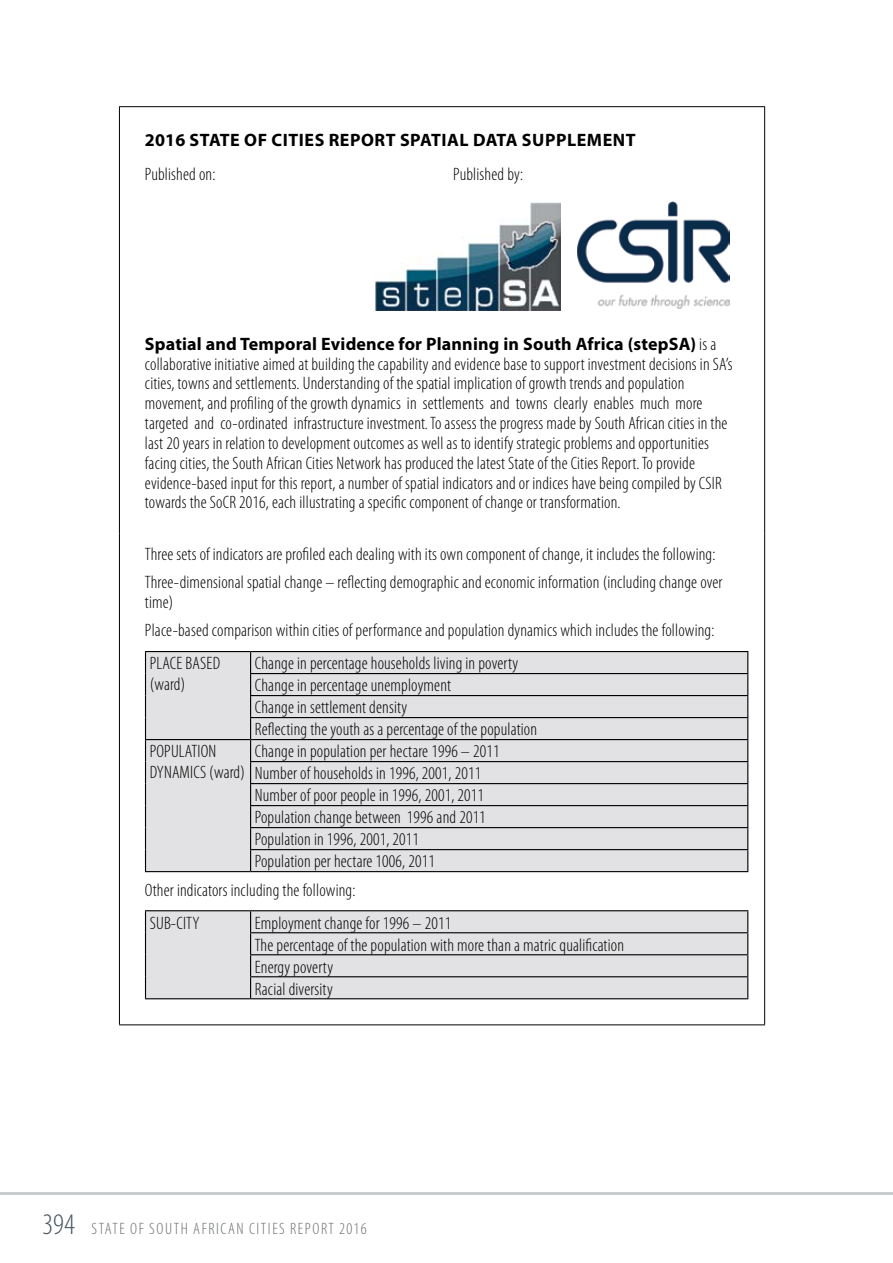
<style>
.page{position:relative;width:893px;height:1263px;background:#fff}
.page>*{position:absolute;margin:0;border:0;box-sizing:border-box;transform-origin:0 0}
.t1{font:300 condensed 18px/22px "Myriad Pro";letter-spacing:.01em;color:#000}
.t2{font:700 18px "Myriad Pro";letter-spacing:.03em;color:#000}
.t3{font:300 condensed 16.5px "Myriad Pro";letter-spacing:.095em;color:#6d6e71}
.s1{font-weight:700;font-stretch:normal}
.s2{font-size:30px;color:#4b5761}
</style>
<div class="page">
<hr style="left:0;top:1192px;width:893px;height:3px;background:#4b5761">
<hr style="left:119px;top:106px;width:646px;height:1px;background:#000">
<hr style="left:119px;top:107px;width:1px;height:427px;background:#000">
<hr style="left:764px;top:107px;width:1px;height:427px;background:#000">
<hr style="left:119px;top:534px;width:1px;height:490px;background:#000">
<hr style="left:764px;top:534px;width:1px;height:490px;background:#000">
<hr style="left:119px;top:1024px;width:646px;height:1px;background:#000">
<img style="left:577px;top:202px;width:152px;height:107px">
<img style="left:375px;top:202px;width:185px;height:109px">
<div style="left:146px;top:652px;width:601px;height:219px;background:#e2e1e3"></div>
<hr style="left:250px;top:673px;width:498px;height:1px;background:#000">
<hr style="left:250px;top:695px;width:498px;height:1px;background:#000">
<hr style="left:250px;top:717px;width:498px;height:1px;background:#000">
<hr style="left:145px;top:739px;width:106px;height:1px;background:#000">
<hr style="left:251px;top:739px;width:497px;height:1px;background:#000">
<hr style="left:250px;top:761px;width:498px;height:1px;background:#000">
<hr style="left:250px;top:783px;width:498px;height:1px;background:#000">
<hr style="left:250px;top:805px;width:498px;height:1px;background:#000">
<hr style="left:250px;top:827px;width:498px;height:1px;background:#000">
<hr style="left:250px;top:849px;width:498px;height:1px;background:#000">
<svg style="left:250px;top:652px;width:1px;height:219px"></svg>
<hr style="left:145px;top:651px;width:106px;height:1px;background:#000">
<hr style="left:251px;top:651px;width:497px;height:1px;background:#000">
<svg style="left:145px;top:652px;width:1px;height:219px"></svg>
<svg style="left:747px;top:652px;width:1px;height:219px"></svg>
<hr style="left:145px;top:871px;width:106px;height:1px;background:#000">
<hr style="left:251px;top:871px;width:497px;height:1px;background:#000">
<div style="left:146px;top:911px;width:601px;height:87px;background:#e2e1e3"></div>
<hr style="left:250px;top:932px;width:498px;height:1px;background:#000">
<hr style="left:250px;top:954px;width:498px;height:1px;background:#000">
<hr style="left:250px;top:976px;width:498px;height:1px;background:#000">
<svg style="left:250px;top:911px;width:1px;height:87px"></svg>
<hr style="left:145px;top:910px;width:106px;height:1px;background:#000">
<hr style="left:251px;top:910px;width:497px;height:1px;background:#000">
<svg style="left:145px;top:911px;width:1px;height:87px"></svg>
<svg style="left:747px;top:911px;width:1px;height:87px"></svg>
<hr style="left:145px;top:998px;width:106px;height:1px;background:#000">
<hr style="left:251px;top:998px;width:497px;height:1px;background:#000">
<p class="t2" style="left:145px;top:128px;width:492px">2016 State of Cities Report Spatial Data Supplement</p>
<p class="t1" style="left:145px;top:163px;width:72px">Published on:</p>
<p class="t1" style="left:453px;top:163px;width:71px">Published by:</p>
<p class="t1" style="left:145px;top:334px;width:589px;line-height:19.8px"><span class="s1">Spatial and Temporal Evidence for Planning in South Africa (stepSA)</span> is a collaborative initiative aimed at building the capability and evidence base to support investment decisions in SA’s cities, towns and settlements. Understanding of the spatial implication of growth trends and population movement, and profiling of the growth dynamics in settlements and towns clearly enables much more targeted and co-ordinated infrastructure investment. To assess the progress made by South African cities in the last 20 years in relation to development outcomes as well as to identify strategic problems and opportunities facing cities, the South African Cities Network has produced the latest State of the Cities Report. To provide evidence-based input for this report, a number of spatial indicators and or indices have being compiled by CSIR towards the SoCR 2016, each illustrating a specific component of change or transformation.</p>
<p class="t1" style="left:145px;top:540px;width:579px;line-height:28.3px">Three sets of indicators are profiled each dealing with its own component of change, it includes the following:<br>Three-dimensional spatial change – reflecting demographic and economic information (including change over</p>
<p class="t1" style="left:145px;top:588px;width:571px;line-height:28.3px">time)<br>Place-based comparison within cities of performance and population dynamics which includes the following:</p>
<p class="t1" style="left:150px;top:653px;width:72px;line-height:21px">PLACE BASED (ward)</p>
<p class="t1" style="left:255px;top:652px;width:284px">Change in percentage households living in poverty Change in percentage unemployment<br>Change in settlement density<br>Reflecting the youth as a percentage of the population</p>
<p class="t1" style="left:150px;top:741px;width:22px;line-height:21px">POPULATION<br>DYNAMI</p>
<p class="t1" style="left:255px;top:740px;width:246px">Change in population per hectare 1996 – 2011<br>Number of households in 1996, 2001, 2011<br>Number of poor people in 1996, 2001, 2011<br>Population change between 1996 and 2011<br>Population in 1996, 2001, 2011<br>Population per hectare 1006, 2011</p>
<p class="t1" style="left:145px;top:873px;width:212px;line-height:32.8px">Other indicators including the following:<br>SUB-CITY</p>
<p class="t1" style="left:193px;top:761px;width:53px">CS (ward)</p>
<p class="t1" style="left:255px;top:911px;width:371px">Employment change for 1996 – 2011<br>The percentage of the population with more than a matric qualification Energy poverty<br>Racial diversity</p>
<p class="t3" style="left:43px;top:1218px;width:326px"><span class="s2">394</span> State of South African Cities Report 2016</p>
</div>
